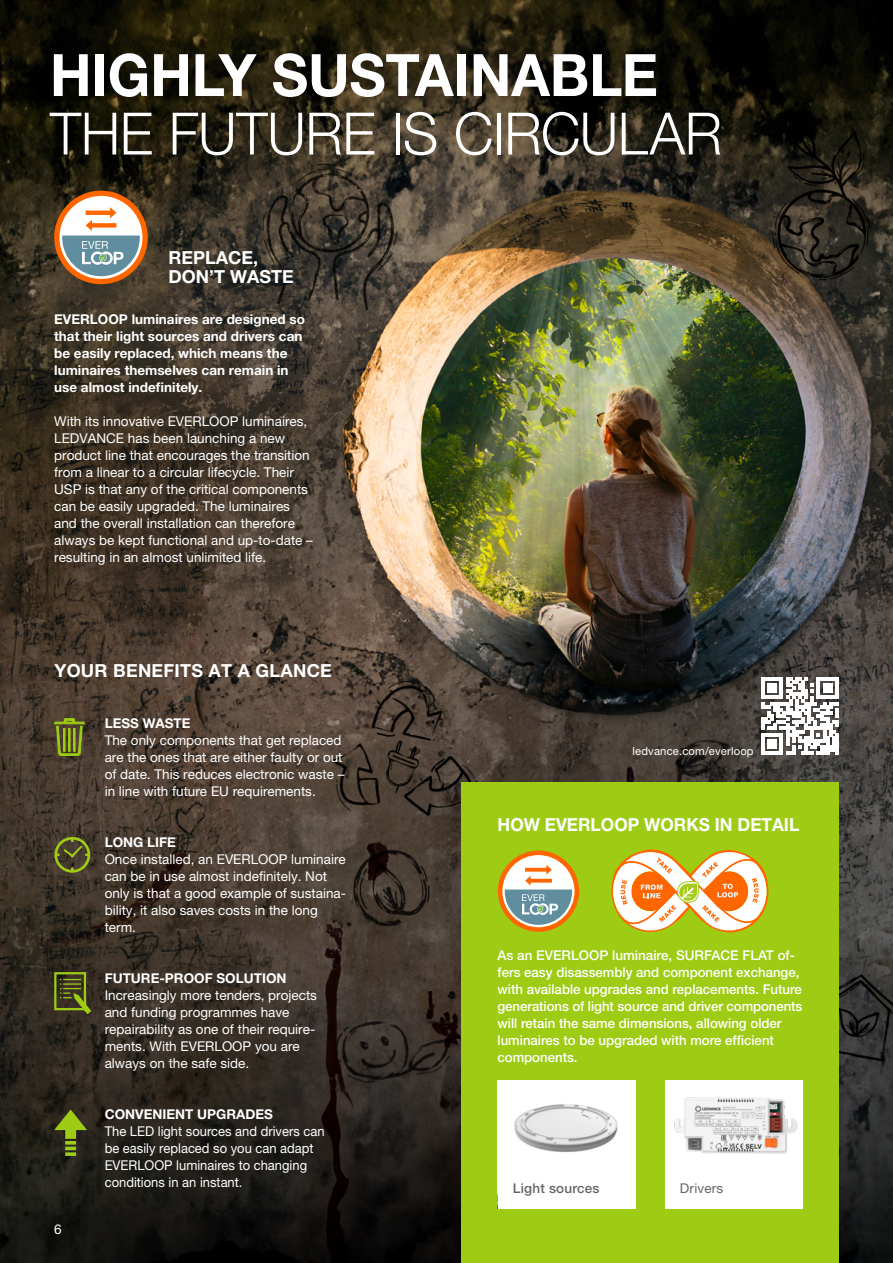
<style>
.page{position:relative;width:893px;height:1263px;background:#fff}
.page>*{position:absolute;margin:0;border:0;box-sizing:border-box;transform-origin:0 0}
.LDV_A4_Head_Bold__Zab_100___190612{font:300 58.5px "Helvetica Neue LT Pro";letter-spacing:-.01em;color:#fff;scale:.96 1}
.LDV_A4_Head_Bold__Zab_100___190612-2{font:700 58.5px "Helvetica Neue LT Pro";letter-spacing:-.005em;color:#fff;scale:.96 1}
.LDV_A4_Copy_9pt__4mm__210415{font:700 18px "Helvetica Neue LT Pro";color:#fff;scale:.96 1}
.LDV_A4_Head_Small_12_pt_181001{font:700 18px "Helvetica Neue LT Pro";letter-spacing:.015em;color:#fff}
.LDV_A4_Copy_9pt__4mm__210415-2{font:700 18px/19.5px "Helvetica Neue LT Pro";color:#fff}
.LDV_A4_Copy_9pt__4mm__210415-3{font:13.5px/17px "Helvetica Neue LT Pro";color:#fff}
.LDV_A4_Copy_Bullets_9pt_210415{font:500 13.5px/17px "Helvetica Neue LT Pro";color:#fff}
.LDV_A4_Copy_9pt__4mm__210415-4{font:700 13.5px/17px "Helvetica Neue LT Pro";color:#fff}
.LDV_A4_Copy_9pt__4mm__210415-5{font:13.5px/17px "Helvetica Neue LT Pro";color:#fff;scale:.96 1}
.LDV_A4_Copy_Bullets_9pt_210415-2{font:500 13.5px "Helvetica Neue LT Pro";letter-spacing:.015em;color:#666}
.LDV_A4_Copy_Bullets_9pt_210415-3{font:13.5px "Helvetica Neue LT Pro";letter-spacing:.015em;color:#666}
.LDV_A4_Smallcopy_7_5pt__4mm__210415{font:11.25px "Helvetica Neue LT Pro";letter-spacing:.015em;color:#fff}
</style>
<div class="page">
<img style="left:0;top:0;width:893px;height:1263px">
<img style="left:322px;top:139px;width:571px;height:612px">
<img style="left:304px;top:981px;width:157px;height:128px">
<img style="left:257px;top:142px;width:164px;height:188px">
<img style="left:339px;top:845px;width:114px;height:96px">
<img style="left:327px;top:668px;width:182px;height:177px">
<img style="left:746px;top:87px;width:139px;height:215px">
<img style="left:839px;top:970px;width:54px;height:126px">
<img style="left:665px;top:719px;width:104px;height:63px">
<div style="left:461px;top:782px;width:378px;height:481px;background:#9ecc14"></div>
<svg style="left:54px;top:718px;width:31px;height:38px"></svg>
<div style="left:73px;top:728px;width:2px;height:24px;border:1px solid #9ecc14"></div>
<div style="left:54px;top:972px;width:32px;height:38px;border:2px solid #9ecc14"></div>
<svg style="left:61px;top:979px;width:30px;height:35px"></svg>
<svg style="left:54px;top:837px;width:36px;height:36px"></svg>
<svg style="left:54px;top:1109px;width:33px;height:47px;background:#526019"></svg>
<svg style="left:54px;top:191px;width:94px;height:93px"></svg>
<svg style="left:498px;top:850px;width:81px;height:82px"></svg>
<svg style="left:611px;top:849px;width:158px;height:84px"></svg>
<img style="left:497px;top:1080px;width:138px;height:90px">
<div style="left:497px;top:1170px;width:138px;height:39px;background:#fff"></div>
<div style="left:665px;top:1080px;width:138px;height:129px;background:#fff"></div>
<img style="left:674px;top:1097px;width:124px;height:57px">
<svg style="left:761px;top:677px;width:77px;height:78px"></svg>
<p class="LDV_A4_Head_Bold__Zab_100___190612-2" style="left:50px;top:39px;width:635px">HIGHLY SUSTAINABLE</p>
<p class="LDV_A4_Head_Bold__Zab_100___190612" style="left:50px;top:98px;width:702px">THE FUTURE IS CIRCULAR</p>
<p class="LDV_A4_Copy_9pt__4mm__210415-2" style="left:168px;top:247px;width:127px">REPLACE,<br>DON’T WASTE</p>
<p class="LDV_A4_Copy_9pt__4mm__210415-4" style="left:54px;top:310px;width:252px">EVERLOOP luminaires are designed so that their light sources and drivers can be easily replaced, which means the luminaires themselves can remain in use almost indefinitely.</p>
<p class="LDV_A4_Copy_9pt__4mm__210415-3" style="left:54px;top:412px;width:260px">With its innovative EVERLOOP luminaires, LEDVANCE has been launching a new product line that encourages the transition from a linear to a circular lifecycle. Their USP is that any of the critical components can be easily upgraded. The luminaires and the overall installation can therefore always be kept functional and up-to-date – resulting in an almost unlimited life.</p>
<p class="LDV_A4_Head_Small_12_pt_181001" style="left:54px;top:659px;width:279px">YOUR BENEFITS AT A GLANCE</p>
<p class="LDV_A4_Copy_9pt__4mm__210415-4" style="left:105px;top:714px;width:87px">LESS WASTE</p>
<p class="LDV_A4_Copy_9pt__4mm__210415-3" style="left:105px;top:731px;width:241px">The only components that get replaced are the ones that are either faulty or out of date. This reduces electronic waste – in line with future EU requirements.</p>
<p class="LDV_A4_Copy_9pt__4mm__210415-4" style="left:105px;top:833px;width:73px">LONG LIFE</p>
<p class="LDV_A4_Copy_9pt__4mm__210415-3" style="left:105px;top:850px;width:243px">Once installed, an EVERLOOP luminaire can be in use almost indefinitely. Not only is that a good example of sustaina&shy;bility, it also saves costs in the long term.</p>
<p class="LDV_A4_Copy_9pt__4mm__210415-3" style="left:54px;top:1221px;width:9px">6</p>
<p class="LDV_A4_Copy_9pt__4mm__210415-4" style="left:105px;top:969px;width:183px">FUTURE-PROOF SOLUTION</p>
<p class="LDV_A4_Copy_9pt__4mm__210415-3" style="left:105px;top:987px;width:214px">Increasingly more tenders, projects and funding programmes have repairability as one of their require&shy;ments. With EVERLOOP you are always on the safe side.</p>
<p class="LDV_A4_Copy_9pt__4mm__210415-4" style="left:105px;top:1105px;width:170px">CONVENIENT UPGRADES</p>
<p class="LDV_A4_Copy_9pt__4mm__210415-5" style="left:105px;top:1123px;width:231px">The LED light sources and drivers can be easily replaced so you can adapt<br>EVERLOOP luminaires to changing conditions in an instant.</p>
<p class="LDV_A4_Smallcopy_7_5pt__4mm__210415" style="left:632px;top:744px;width:123px">ledvance.com/everloop</p>
<p class="LDV_A4_Copy_9pt__4mm__210415" style="left:497px;top:814px;width:316px">HOW EVERLOOP WORKS IN DETAIL</p>
<p class="LDV_A4_Copy_Bullets_9pt_210415" style="left:497px;top:946px;width:306px">As an EVERLOOP luminaire, SURFACE FLAT of&shy;fers easy disassembly and component exchange, with available upgrades and replacements. Future generations of light source and driver components will retain the same dimensions, allowing older luminaires to be upgraded with more efficient components.</p>
<p class="LDV_A4_Copy_Bullets_9pt_210415-2" style="left:513px;top:1180px;width:88px">Light sources</p>
<p class="LDV_A4_Copy_Bullets_9pt_210415-3" style="left:680px;top:1180px;width:45px">Drivers</p>
</div>
